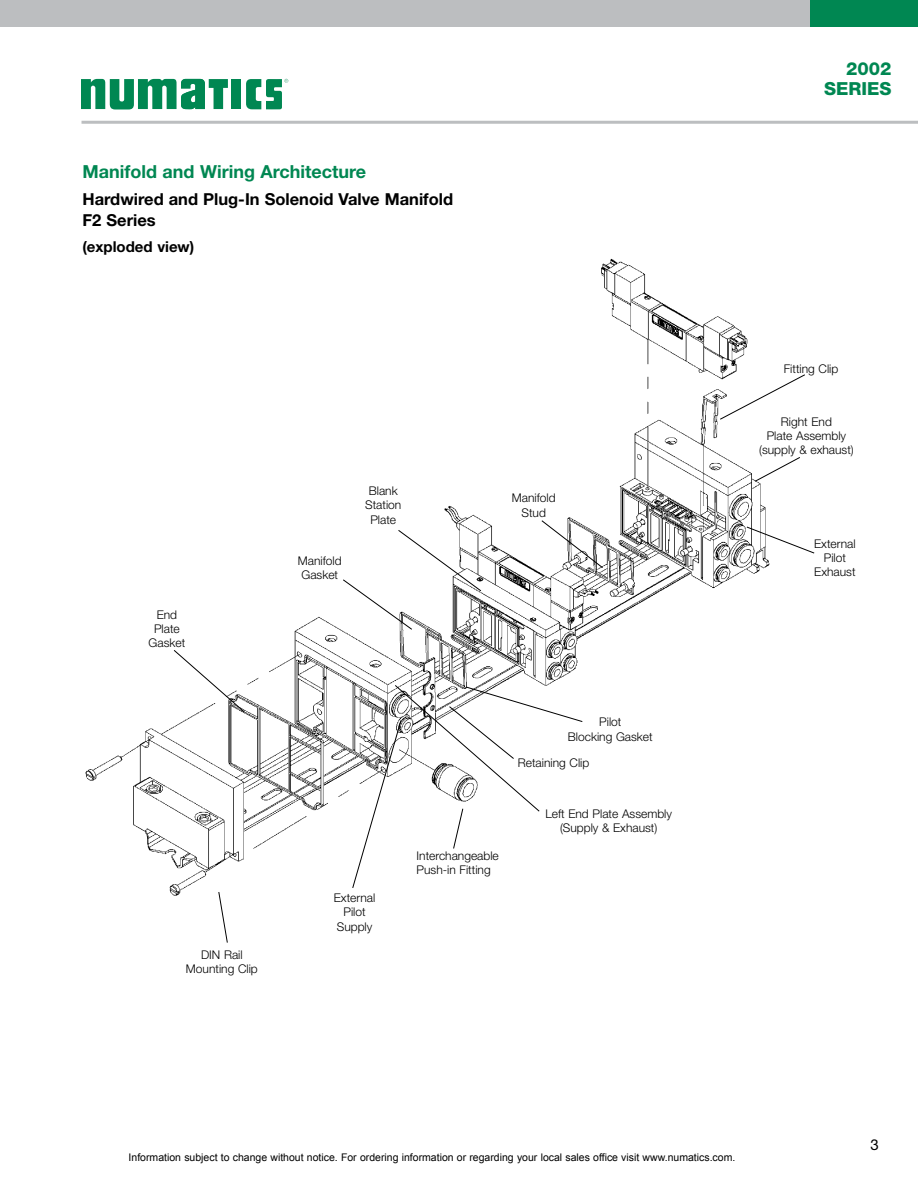
<style>
.page{position:relative;width:918px;height:1188px;background:#fff}
.page>*{position:absolute;margin:0;border:0;box-sizing:border-box;transform-origin:0 0}
.t1{font:700 18px "Helvetica Neue";color:#008752}
.t2{font:800 18px/19.5px "Helvetica Neue";color:#008752;text-align:right}
.t3{font:700 16.5px/21px "Helvetica Neue";color:#000}
.t4{font:700 15px "Helvetica Neue";color:#000}
.t5{font:15px "Helvetica Neue";color:#000}
.t6{font:300 12px/14.2px "Helvetica Neue";color:#000;text-align:center}
.t7{font:10.5px "Arial";color:#000}
</style>
<div class="page">
<div style="left:232px;top:79px;width:9px;height:30px;background:#008752"></div>
<svg style="left:246px;top:79px;width:42px;height:30px"></svg>
<svg style="left:81px;top:79px;width:147px;height:31px"></svg>
<hr style="left:82px;top:121px;width:836px;height:3px;background:#bcbec0">
<div style="left:808px;top:0;width:110px;height:27px;background:#008752"></div>
<div style="left:0;top:0;width:810px;height:27px;background:#bcbec0"></div>
<img style="left:85px;top:258px;width:685px;height:638px">
<svg style="left:173px;top:649px;width:72px;height:64px"></svg>
<svg style="left:342px;top:529px;width:140px;height:101px"></svg>
<svg style="left:218px;top:891px;width:10px;height:52px"></svg>
<svg style="left:352px;top:684px;width:231px;height:205px"></svg>
<svg style="left:541px;top:520px;width:63px;height:49px"></svg>
<svg style="left:719px;top:374px;width:86px;height:46px"></svg>
<svg style="left:754px;top:456px;width:46px;height:26px"></svg>
<svg style="left:746px;top:526px;width:69px;height:28px"></svg>
<h1 class="t1" style="left:82px;top:160px;width:285px">Manifold and Wiring Architecture</h1>
<h2 class="t3" style="left:82px;top:189px;width:372px">Hardwired and Plug-In Solenoid Valve Manifold<br>F2 Series</h2>
<p class="t4" style="left:82px;top:237px;width:113px">(exploded view)</p>
<p class="t6" style="left:149px;top:607px;width:38px">End<br>Plate<br>Gasket</p>
<p class="t6" style="left:186px;top:947px;width:73px">DIN Rail<br>Mounting Clip</p>
<p class="t6" style="left:298px;top:554px;width:45px;text-align:left">Manifold<br>Gasket</p>
<p class="t6" style="left:365px;top:484px;width:38px">Blank<br>Station<br>Plate</p>
<p class="t6" style="left:512px;top:491px;width:45px">Manifold<br>Stud</p>
<p class="t6" style="left:334px;top:890px;width:43px">External<br>Pilot<br>Supply</p>
<p class="t6" style="left:417px;top:848px;width:84px;text-align:left">Interchangeable<br>Push-in Fitting</p>
<p class="t6" style="left:568px;top:715px;width:86px">Pilot<br>Blocking Gasket</p>
<p class="t6" style="left:518px;top:755px;width:73px">Retaining Clip</p>
<p class="t6" style="left:545px;top:806px;width:128px">Left End Plate Assembly (Supply &amp; Exhaust)</p>
<h1 class="t2" style="left:824px;top:59px;width:69px">2002<br>SERIES</h1>
<p class="t6" style="left:784px;top:361px;width:56px">Fitting Clip</p>
<p class="t6" style="left:759px;top:414px;width:96px">Right End<br>Plate Assembly (supply &amp; exhaust)</p>
<p class="t6" style="left:814px;top:536px;width:43px">External<br>Pilot<br>Exhaust</p>
<p class="t7" style="left:129px;top:1152px;width:608px">Information subject to change without notice. For ordering information or regarding your local sales office visit www.numatics.com.</p>
<p class="t5" style="left:871px;top:1136px;width:10px">3</p>
</div>
